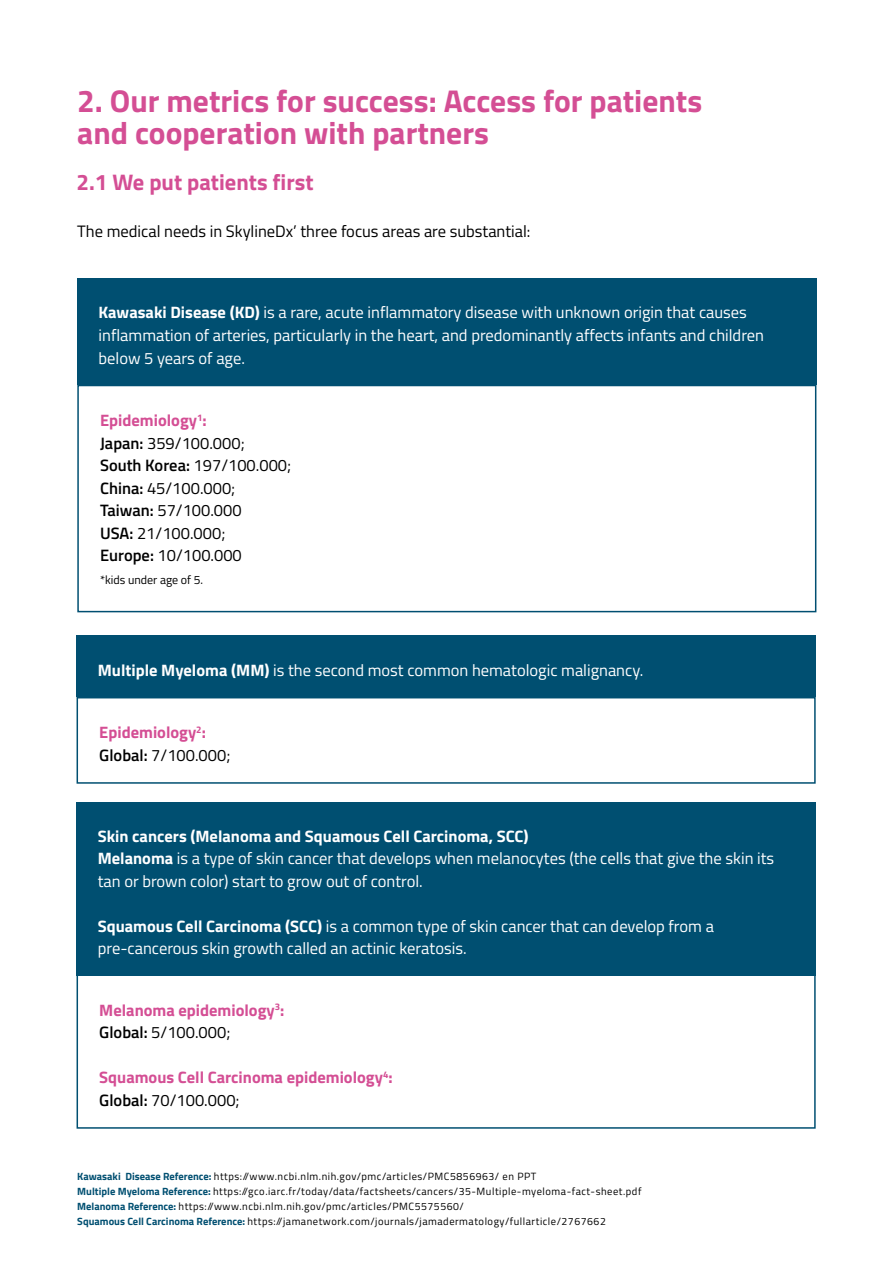
<style>
.page{position:relative;width:893px;height:1263px;background:#fff}
.page>*{position:absolute;margin:0;border:0;box-sizing:border-box;transform-origin:0 0}
.t1{font:700 31.5px/31.5px "Titillium Web";color:#d44e94}
.t2{font:700 22.5px "Titillium Web";color:#d44e94}
.t3{font:16.5px/22.5px "Titillium Web";color:#fff}
.t4{font:16.5px/22.5px "Titillium Web";color:#000}
.t5{font:700 16.5px/22.5px "Titillium Web";color:#d44e94}
.t6{font:12px "Titillium Web";color:#000}
.t7{font:10.5px/15px "Titillium Web";letter-spacing:.05em;color:#000}
.s1{font-weight:700}
.s2{font-weight:700;color:#d44e94}
.s3{font-weight:600}
.s4{font-weight:600;color:#000}
.s5{font-weight:400;color:#000}
.s6{font-weight:700;color:#004f71}
</style>
<div class="page">
<div style="left:77px;top:278px;width:739px;height:107px;background:#004f71"></div>
<div style="left:77px;top:636px;width:739px;height:61px;background:#004f71"></div>
<div style="left:77px;top:802px;width:739px;height:174px;background:#004f71"></div>
<div style="left:77px;top:385px;width:739px;height:227px;border:2px solid #004f71"></div>
<div style="left:77px;top:697px;width:739px;height:87px;border:2px solid #004f71"></div>
<div style="left:77px;top:974px;width:739px;height:155px;border:2px solid #004f71"></div>
<h1 class="t1" style="left:77px;top:84px;width:626px">2. Our metrics for success: Access for patients and cooperation with partners</h1>
<h2 class="t2" style="left:77px;top:165px;width:239px">2.1 We put patients first</h2>
<p class="t4" style="left:77px;top:219px;width:455px">The medical needs in SkylineDx’ three focus areas are substantial:</p>
<p class="t3" style="left:99px;top:301px;width:667px"><span class="s1">Kawasaki Disease (KD)</span> is a rare, acute inflammatory disease with unknown origin that causes inflammation of arteries, particularly in the heart, and predominantly affects infants and children below 5 years of age.</p>
<p class="t4" style="left:100px;top:408px;width:193px"><span class="s2">Epidemiology</span><sup>1</sup><span class="s2">:<br></span><span class="s3">Japan:</span> 359/100.000;<br><span class="s3">South Korea:</span> 197/100.000;<br><span class="s3">China:</span> 45/100.000;<br><span class="s3">Taiwan:</span> 57/100.000<br><span class="s3">USA:</span> 21/100.000;<br><span class="s3">Europe:</span> 10/100.000</p>
<p class="t6" style="left:100px;top:571px;width:105px">*kids under age of 5.</p>
<p class="t3" style="left:98px;top:658px;width:547px"><span class="s1">Multiple Myeloma (MM)</span> is the second most common hematologic malignancy.</p>
<p class="t5" style="left:99px;top:720px;width:133px">Epidemiology<sup>2</sup>:<br><span class="s4">Global:</span> <span class="s5">7/100.000;</span></p>
<p class="t3" style="left:98px;top:824px;width:678px"><span class="s1">Skin cancers (Melanoma and Squamous Cell Carcinoma, SCC)<br>Melanoma</span> is a type of skin cancer that develops when melanocytes (the cells that give the skin its tan or brown color) start to grow out of control.</p>
<p class="t3" style="left:98px;top:914px;width:618px"><span class="s1">Squamous Cell Carcinoma (SCC)</span> is a common type of skin cancer that can develop from a pre-cancerous skin growth called an actinic keratosis.</p>
<p class="t5" style="left:99px;top:998px;width:187px">Melanoma epidemiology<sup>3</sup>:<br><span class="s4">Global:</span> <span class="s5">5/100.000;</span></p>
<p class="t5" style="left:99px;top:1065px;width:295px">Squamous Cell Carcinoma epidemiology<sup>4</sup>:<br><span class="s4">Global:</span> <span class="s5">70/100.000;</span></p>
<p class="t7" style="left:77px;top:1168px;width:566px"><span class="s6">Kawasaki Disease Reference:</span> https://www.ncbi.nlm.nih.gov/pmc/articles/PMC5856963/ en PPT<br><span class="s6">Multiple Myeloma Reference:</span> https://gco.iarc.fr/today/data/factsheets/cancers/35-Multiple-myeloma-fact-sheet.pdf <span class="s6">Melanoma Reference:</span> https://www.ncbi.nlm.nih.gov/pmc/articles/PMC5575560/<br><span class="s6">Squamous Cell Carcinoma Reference:</span> https://jamanetwork.com/journals/jamadermatology/fullarticle/2767662</p>
</div>
